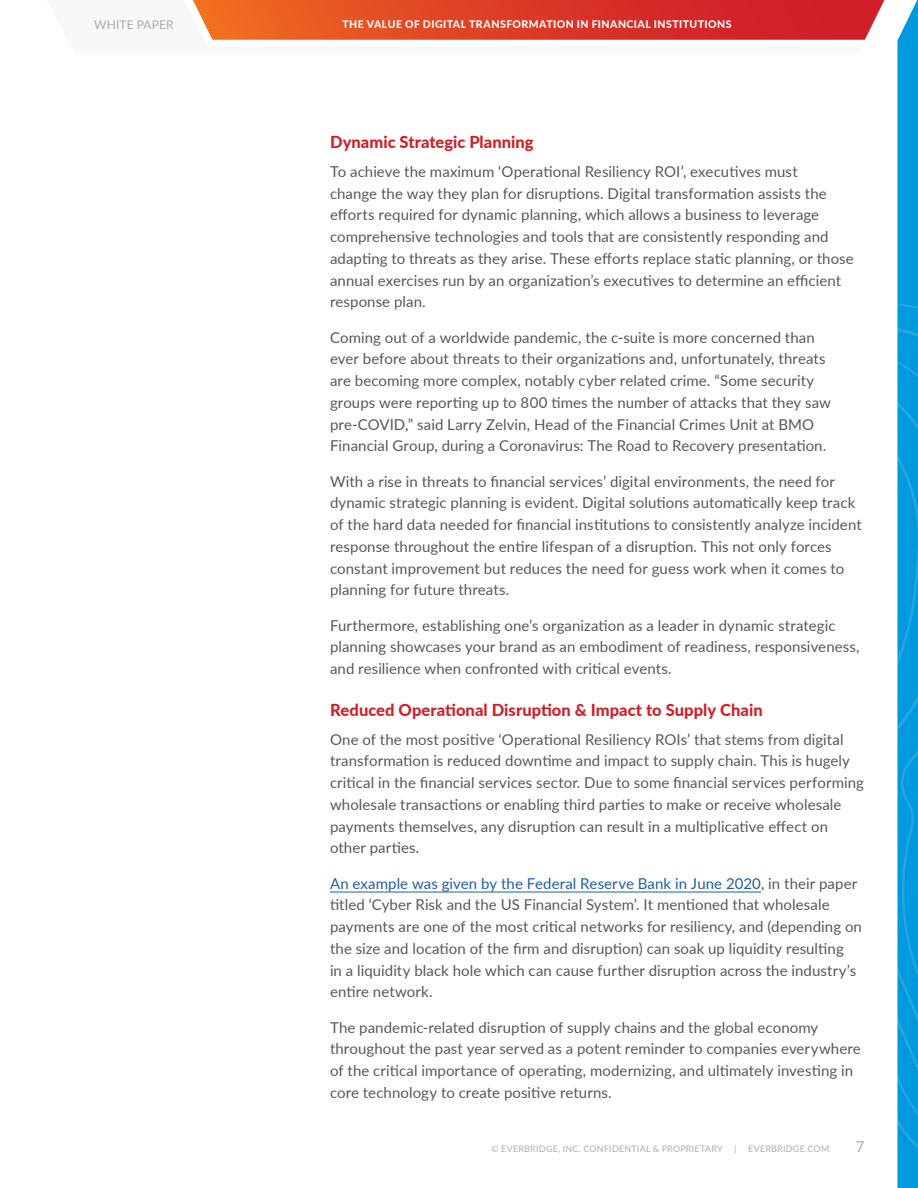
<style>
.page{position:relative;width:918px;height:1188px;background:#fff}
.page>*{position:absolute;margin:0;border:0;box-sizing:border-box;transform-origin:0 0}
.t1{font:800 16.5px "Lato";letter-spacing:.005em;color:#d01f29}
.t2{font:15px/21.8px "Lato";letter-spacing:.005em;color:#585858}
.t3{font:15px "Lato";color:#acacac}
.t4{font:12px "Lato";letter-spacing:.015em;color:#acacac}
.t5{font:800 10.5px "Lato";letter-spacing:.045em;color:#fff}
.t6{font:9px "Lato";letter-spacing:.025em;color:#acacac}
.s1{color:#215e9e}
</style>
<div class="page">
<hr style="left:330px;top:892px;width:431px;height:1px;background:#215e9e">
<svg style="left:897px;top:0;width:21px;height:1188px;background:#17a2e0"></svg>
<svg style="left:193px;top:0;width:692px;height:40px;background:#dd432d"></svg>
<p class="t4" style="left:94px;top:16px;width:81px">WHITE PAPER</p>
<p class="t5" style="left:343px;top:16px;width:390px">THE VALUE OF DIGITAL TRANSFORMATION IN FINANCIAL INSTITUTIONS</p>
<p class="t1" style="left:330px;top:130px;width:205px">Dynamic Strategic Planning</p>
<p class="t2" style="left:330px;top:160px;width:525px">To achieve the maximum ‘Operational Resiliency ROI’, executives must<br>change the way they plan for disruptions. Digital transformation assists the efforts required for dynamic planning, which allows a business to leverage comprehensive technologies and tools that are consistently responding and adapting to threats as they arise. These efforts replace static planning, or those annual exercises run by an organization’s executives to determine an efficient response plan.</p>
<p class="t2" style="left:330px;top:326px;width:503px">Coming out of a worldwide pandemic, the c-suite is more concerned than ever before about threats to their organizations and, unfortunately, threats are becoming more complex, notably cyber related crime. “Some security groups were reporting up to 800 times the number of attacks that they saw pre-COVID,” said Larry Zelvin, Head of the Financial Crimes Unit at BMO Financial Group, during a Coronavirus: The Road to Recovery presentation.</p>
<p class="t2" style="left:330px;top:470px;width:533px">With a rise in threats to financial services’ digital environments, the need for dynamic strategic planning is evident. Digital solutions automatically keep track of the hard data needed for financial institutions to consistently analyze incident response throughout the entire lifespan of a disruption. This not only forces constant improvement but reduces the need for guess work when it comes to planning for future threats.</p>
<p class="t2" style="left:330px;top:614px;width:531px">Furthermore, establishing one’s organization as a leader in dynamic strategic planning showcases your brand as an embodiment of readiness, responsiveness, and resilience when confronted with critical events.</p>
<p class="t1" style="left:330px;top:698px;width:434px">Reduced Operational Disruption &amp; Impact to Supply Chain</p>
<p class="t2" style="left:330px;top:728px;width:535px">One of the most positive ‘Operational Resiliency ROIs’ that stems from digital transformation is reduced downtime and impact to supply chain. This is hugely critical in the financial services sector. Due to some financial services performing wholesale transactions or enabling third parties to make or receive wholesale payments themselves, any disruption can result in a multiplicative effect on other parties.</p>
<p class="t2" style="left:330px;top:872px;width:533px"><span class="s1">An example was given by the Federal Reserve Bank in June 2020</span>, in their paper titled ‘Cyber Risk and the US Financial System’. It mentioned that wholesale payments are one of the most critical networks for resiliency, and (depending on the size and location of the firm and disruption) can soak up liquidity resulting<br>in a liquidity black hole which can cause further disruption across the industry’s entire network.</p>
<p class="t2" style="left:330px;top:1016px;width:532px">The pandemic-related disruption of supply chains and the global economy throughout the past year served as a potent reminder to companies everywhere of the critical importance of operating, modernizing, and ultimately investing in core technology to create positive returns.</p>
<p class="t6" style="left:491px;top:1142px;width:233px">© EVERBRIDGE, INC. CONFIDENTIAL &amp; PROPRIETARY</p>
<p class="t6" style="left:734px;top:1142px;width:4px">|</p>
<p class="t6" style="left:748px;top:1142px;width:83px">EVERBRIDGE.COM</p>
<p class="t3" style="left:855px;top:1136px;width:10px">7</p>
</div>
